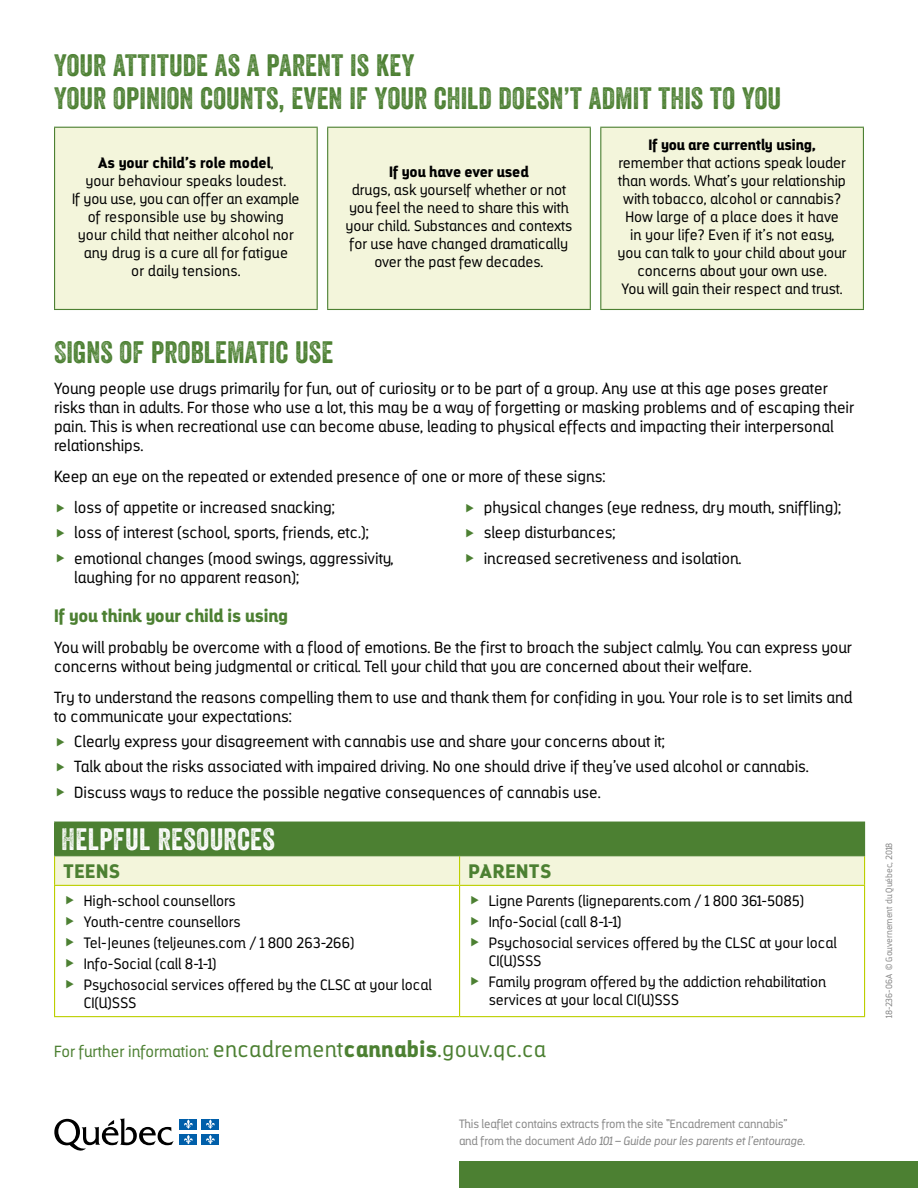
<style>
.page{position:relative;width:918px;height:1188px;background:#fff}
.page>*{position:absolute;margin:0;border:0;box-sizing:border-box;transform-origin:0 0}
.t1{font:30px/33px "Veneer Two";letter-spacing:.005em;color:#4c8032}
.TH{font:30px "Veneer Two";letter-spacing:.015em;color:#fff}
.TH_-_2{font:900 19.5px "Darwin Alt";letter-spacing:.03em;color:#4c8032}
.t2{font:900 18px "Darwin Alt";color:#4c8032}
.t3{font:300 16.2px/19.2px "Darwin Alt";color:#000}
.t4{font:300 16.2px "Darwin Alt";color:#4c8032}
.TD{font:300 15px/18px "Darwin Alt";color:#000;text-align:center}
.t5{font:300 12px/16.5px "Darwin Alt";letter-spacing:-.01em;color:#878787}
.t6{font:300 9px "Darwin Alt";color:#878787}
.s1{font-weight:900}
.s2{font-size:22.5px}
.s3{font-weight:900;font-size:22.5px}
.s4{font-style:italic}
</style>
<div class="page">
<svg style="left:54px;top:1118px;width:120px;height:33px"></svg>
<div style="left:180px;top:1119px;width:17px;height:10px;background:#005faa"></div>
<svg style="left:184px;top:1119px;width:9px;height:10px"></svg>
<div style="left:202px;top:1119px;width:17px;height:10px;background:#005faa"></div>
<svg style="left:206px;top:1119px;width:9px;height:10px"></svg>
<div style="left:180px;top:1134px;width:17px;height:11px;background:#005faa"></div>
<svg style="left:184px;top:1135px;width:9px;height:9px"></svg>
<div style="left:202px;top:1134px;width:17px;height:11px;background:#005faa"></div>
<svg style="left:206px;top:1135px;width:9px;height:9px"></svg>
<div style="left:55px;top:128px;width:808px;height:181px;background:#f3f5db"></div>
<svg style="left:318px;top:128px;width:282px;height:181px;background:#f3f5dd"></svg>
<hr style="left:54px;top:127px;width:264px;height:1px;background:#4c8032">
<hr style="left:54px;top:128px;width:1px;height:181px;background:#4c8032">
<hr style="left:317px;top:128px;width:1px;height:181px;background:#4c8032">
<hr style="left:327px;top:127px;width:264px;height:1px;background:#4c8032">
<hr style="left:327px;top:128px;width:1px;height:181px;background:#4c8032">
<hr style="left:590px;top:128px;width:1px;height:181px;background:#4c8032">
<hr style="left:600px;top:127px;width:264px;height:1px;background:#4c8032">
<hr style="left:600px;top:128px;width:1px;height:181px;background:#4c8032">
<hr style="left:863px;top:128px;width:1px;height:181px;background:#4c8032">
<hr style="left:54px;top:309px;width:264px;height:1px;background:#4c8032">
<hr style="left:327px;top:309px;width:264px;height:1px;background:#4c8032">
<hr style="left:600px;top:309px;width:264px;height:1px;background:#4c8032">
<div style="left:55px;top:822px;width:810px;height:34px;background:#4c8032"></div>
<hr style="left:459px;top:886px;width:1px;height:130px;background:#bccf00">
<hr style="left:54px;top:885px;width:406px;height:1px;background:#bccf00">
<hr style="left:460px;top:885px;width:405px;height:1px;background:#bccf00">
<svg style="left:54px;top:856px;width:811px;height:29px;background:#f0f3d6"></svg>
<hr style="left:54px;top:886px;width:1px;height:130px;background:#bccf00">
<hr style="left:864px;top:886px;width:1px;height:130px;background:#bccf00">
<hr style="left:54px;top:1016px;width:406px;height:1px;background:#bccf00">
<hr style="left:460px;top:1016px;width:405px;height:1px;background:#bccf00">
<hr style="left:54px;top:822px;width:406px;height:1px;background:#4c8032">
<hr style="left:54px;top:823px;width:1px;height:32px;background:#4c8032">
<hr style="left:54px;top:855px;width:406px;height:1px;background:#4c8032">
<div style="left:459px;top:1162px;width:459px;height:26px;background:#4c8032"></div>
<h2 class="t1" style="left:54px;top:48px;width:729px">YOUR ATTITUDE AS A PARENT IS KEY<br>YOUR OPINION COUNTS, EVEN IF YOUR CHILD DOESN’T ADMIT THIS TO YOU</h2>
<p class="TD" style="left:72px;top:154px;width:229px"><span class="s1">As your child’s role model</span>,<br>your behaviour speaks loudest.<br>If you use, you can offer an example of responsible use by showing your child that neither alcohol nor any drug is a cure all for fatigue<br>or daily tensions.</p>
<p class="TD" style="left:346px;top:163px;width:228px"><span class="s1">If you have ever used<br></span>drugs, ask yourself whether or not you feel the need to share this with your child. Substances and contexts for use have changed dramatically over the past few decades.</p>
<p class="TD" style="left:618px;top:136px;width:230px"><span class="s1">If you are currently using, </span>remember that actions speak louder than words. What’s your relationship with tobacco, alcohol or cannabis?<br>How large of a place does it have<br>in your life? Even if it’s not easy, you can talk to your child about your concerns about your own use.<br>You will gain their respect and trust.</p>
<h2 class="t1" style="left:54px;top:335px;width:281px">SIGNS OF PROBLEMATIC USE</h2>
<p class="t3" style="left:54px;top:379px;width:802px">Young people use drugs primarily for fun, out of curiosity or to be part of a group. Any use at this age poses greater risks than in adults. For those who use a lot, this may be a way of forgetting or masking problems and of escaping their pain. This is when recreational use can become abuse, leading to physical effects and impacting their interpersonal relationships.</p>
<p class="t3" style="left:54px;top:467px;width:553px">Keep an eye on the repeated or extended presence of one or more of these signs:</p>
<p class="t3" style="left:74px;top:498px;width:262px">loss of appetite or increased snacking;</p>
<p class="t3" style="left:74px;top:523px;width:296px">loss of interest (school, sports, friends, etc.);</p>
<p class="t3" style="left:74px;top:548px;width:321px">emotional changes (mood swings, aggressivity, laughing for no apparent reason);</p>
<p class="t3" style="left:484px;top:498px;width:359px">physical changes (eye redness, dry mouth, sniffling);</p>
<p class="t3" style="left:484px;top:523px;width:133px">sleep disturbances;</p>
<p class="t3" style="left:484px;top:548px;width:259px">increased secretiveness and isolation.</p>
<h3 class="t2" style="left:54px;top:604px;width:236px">If you think your child is using</h3>
<p class="t3" style="left:54px;top:638px;width:799px">You will probably be overcome with a flood of emotions. Be the first to broach the subject calmly. You can express your concerns without being judgmental or critical. Tell your child that you are concerned about their welfare.</p>
<p class="t3" style="left:54px;top:688px;width:800px">Try to understand the reasons compelling them to use and thank them for confiding in you. Your role is to set limits and to communicate your expectations:</p>
<p class="t3" style="left:74px;top:732px;width:592px">Clearly express your disagreement with cannabis use and share your concerns about it;</p>
<p class="t3" style="left:74px;top:757px;width:736px">Talk about the risks associated with impaired driving. No one should drive if they’ve used alcohol or cannabis.</p>
<p class="t3" style="left:74px;top:782px;width:528px">Discuss ways to reduce the possible negative consequences of cannabis use.</p>
<p class="TH" style="left:61px;top:821px;width:215px">HELPFUL RESOURCES</p>
<p class="TH_-_2" style="left:64px;top:859px;width:58px">TEENS</p>
<p class="TH_-_2" style="left:469px;top:859px;width:85px">PARENTS</p>
<p class="TD" style="left:84px;top:892px;width:153px">High-school counsellors</p>
<p class="TD" style="left:84px;top:913px;width:158px">Youth-centre counsellors</p>
<p class="TD" style="left:84px;top:934px;width:272px">Tel-Jeunes (teljeunes.com / 1 800 263-266)</p>
<p class="TD" style="left:84px;top:955px;width:134px">Info-Social (call 8-1-1)</p>
<p class="TD" style="left:84px;top:976px;width:349px;text-align:left">Psychosocial services offered by the CLSC at your local<br>CI(U)SSS</p>
<p class="TD" style="left:489px;top:892px;width:317px">Ligne Parents (ligneparents.com / 1 800 361-5085)</p>
<p class="TD" style="left:489px;top:913px;width:134px">Info-Social (call 8-1-1)</p>
<p class="TD" style="left:489px;top:934px;width:349px;text-align:left">Psychosocial services offered by the CLSC at your local<br>CI(U)SSS</p>
<p class="TD" style="left:489px;top:973px;width:339px;text-align:left">Family program offered by the addiction rehabilitation services at your local CI(U)SSS</p>
<p class="t4" style="left:54px;top:1042px;width:493px">For further information: <span class="s2">encadrement</span><span class="s3">cannabis</span><span class="s2">.gouv.qc.ca</span></p>
<p class="t5" style="left:459px;top:1116px;width:347px">This leaflet contains extracts from the site “Encadrement cannabis” and from the document <span class="s4">Ado 101 – Guide pour les parents et l’entourage</span>.</p>
<p class="t6" style="left:884px;top:1018px;width:177px;rotate:-90deg">18-236-06A © Gouvernement du Québec, 2018</p>
</div>
